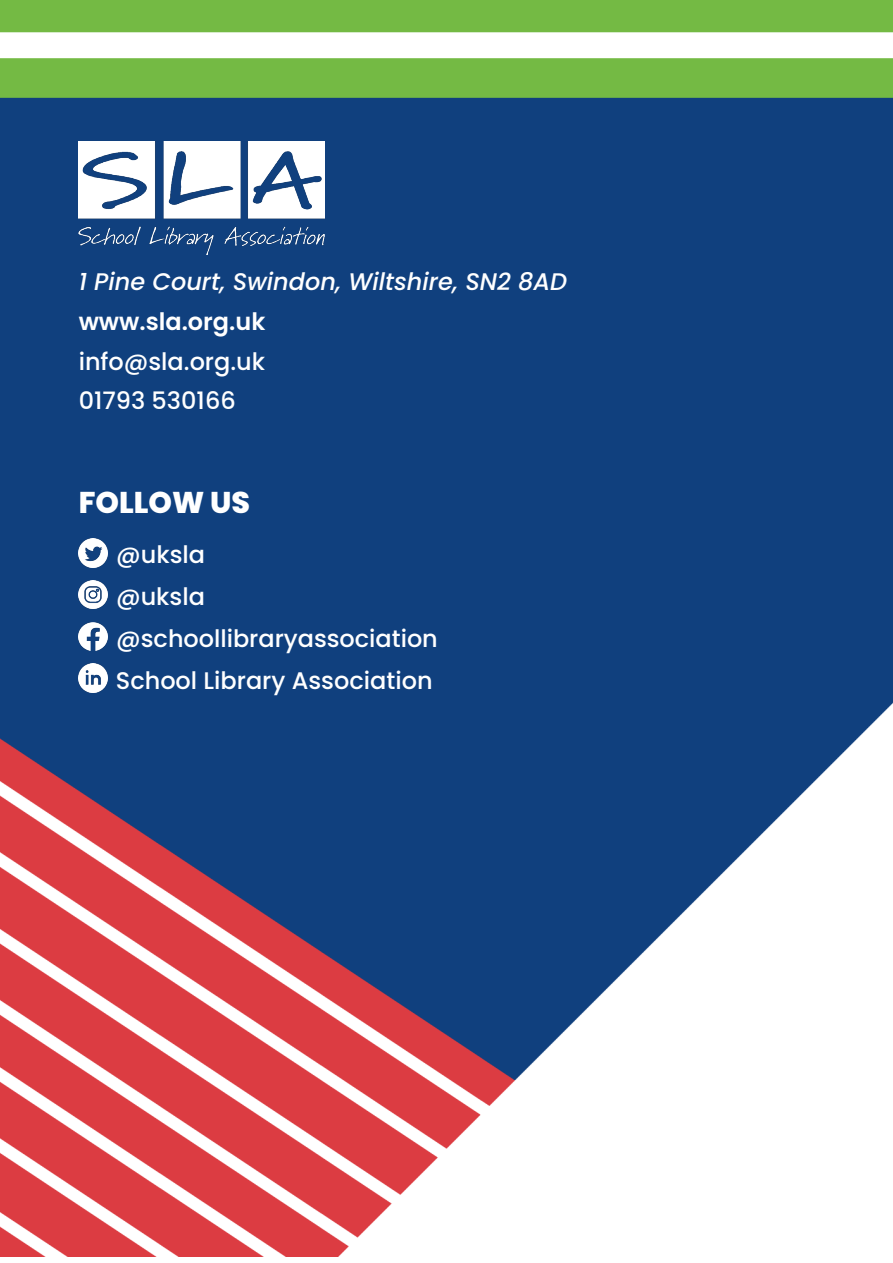
<style>
.page{position:relative;width:893px;height:1263px;background:#fff}
.page>*{position:absolute;margin:0;border:0;box-sizing:border-box;transform-origin:0 0}
.t1{font:800 30px "Poppins";color:#fff}
.t2{font:500 24px "Poppins";color:#fff}
.t3{font:italic 500 24px "Poppins";color:#fff}
.t4{font:600 24px "Poppins";color:#fff}
</style>
<div class="page">
<img style="left:0;top:0;width:893px;height:1257px">
<img style="left:79px;top:538px;width:29px;height:29px">
<img style="left:79px;top:580px;width:29px;height:29px">
<img style="left:79px;top:664px;width:28px;height:29px">
<img style="left:79px;top:622px;width:29px;height:29px">
<img style="left:79px;top:142px;width:246px;height:113px">
<p class="t3" style="left:79px;top:267px;width:490px">1 Pine Court, Swindon, Wiltshire, SN2 8AD</p>
<p class="t4" style="left:79px;top:307px;width:188px">www.sla.org.uk</p>
<p class="t2" style="left:79px;top:347px;width:188px">info@sla.org.uk</p>
<p class="t2" style="left:79px;top:387px;width:159px">01793 530166</p>
<p class="t1" style="left:79px;top:485px;width:173px">FOLLOW US</p>
<p class="t2" style="left:116px;top:541px;width:90px">@uksla</p>
<p class="t2" style="left:116px;top:583px;width:90px">@uksla</p>
<p class="t2" style="left:116px;top:625px;width:323px">@schoollibraryassociation</p>
<p class="t2" style="left:116px;top:667px;width:318px">School Library Association</p>
</div>
